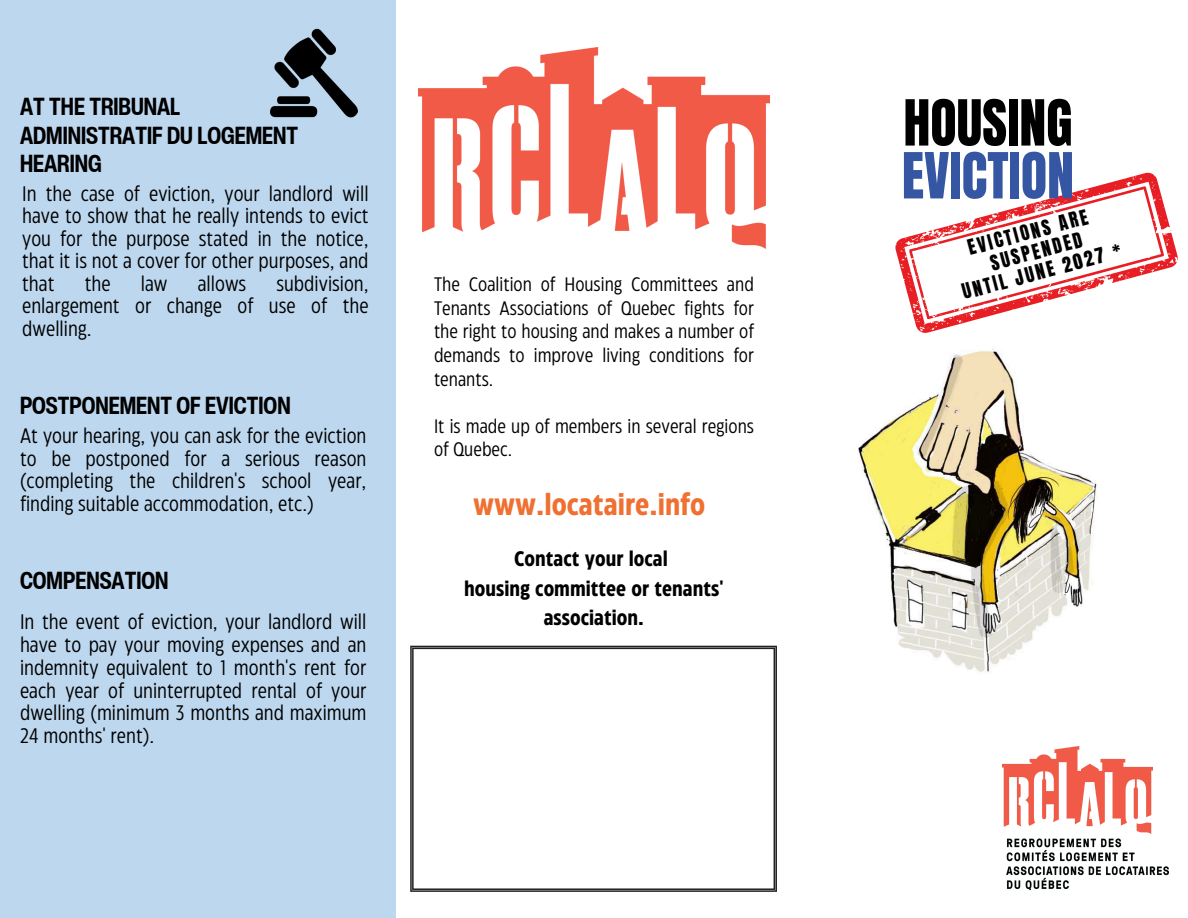
<style>
.page{position:relative;width:1188px;height:918px;background:#fff}
.page>*{position:absolute;margin:0;border:0;box-sizing:border-box;transform-origin:0 0}
.t1{font:54px/52.8px "Anton";color:#3556a3}
.t2{font:700 30px "Eastman Condensed";color:#ef7031}
.t3{font:700 condensed 24px/28.2px "Helvetica Now Display";color:#000}
.t4{font:21px/22.5px "Eastman Condensed";color:#000;text-align:justify}
.t5{font:700 21px/29.2px "Eastman Condensed";color:#000;text-align:center}
.t6{font:19.5px/23.7px "Eastman Condensed";color:#000;text-align:justify}
.t7{font:18.15px "Anton";color:#000}
.s1{color:#000}
</style>
<div class="page">
<div style="left:0;top:0;width:396px;height:918px;background:#bdd7ee"></div>
<img style="left:1002px;top:747px;width:151px;height:72px">
<img style="left:1003px;top:819px;width:165px;height:72px">
<img style="left:418px;top:47px;width:351px;height:201px">
<svg style="left:410px;top:646px;width:367px;height:246px"></svg>
<img style="left:858px;top:349px;width:239px;height:323px">
<svg style="left:895px;top:172px;width:283px;height:161px"></svg>
<img style="left:270px;top:28px;width:88px;height:90px">
<h5 class="t3" style="left:20px;top:92px;width:280px">AT THE TRIBUNAL<br>ADMINISTRATIF DU LOGEMENT<br>HEARING</h5>
<h3 class="t4" style="left:22px;top:184px;width:348px">In the case of eviction, your landlord will have to show that he really intends to evict you for the purpose stated in the notice, that it is not a cover for other purposes, and that</h3>
<h3 class="t4" style="left:22px;top:274px;width:348px;text-indent:254px">subdivision, enlargement or change of use of the dwelling.</h3>
<h3 class="t4" style="left:85px;top:274px;width:27px">the</h3>
<h3 class="t4" style="left:141px;top:274px;width:28px">law</h3>
<h3 class="t4" style="left:198px;top:274px;width:50px">allows</h3>
<h5 class="t3" style="left:20px;top:391px;width:272px">POSTPONEMENT OF EVICTION</h5>
<p class="t4" style="left:20px;top:426px;width:348px">At your hearing, you can ask for the eviction to be postponed for a serious reason (completing the children's school year, finding suitable accommodation, etc.)</p>
<h5 class="t3" style="left:20px;top:566px;width:150px">COMPENSATION</h5>
<h5 class="t4" style="left:20px;top:612px;width:348px">In the event of eviction, your landlord will have to pay your moving expenses and an indemnity equivalent to 1 month's rent for each year of uninterrupted rental of your dwelling (minimum 3 months and maximum 24 months' rent).</h5>
<h3 class="t6" style="left:434px;top:274px;width:321px">The Coalition of Housing Committees and Tenants Associations of Quebec fights for the right to housing and makes a number of demands to improve living conditions for tenants.</h3>
<h5 class="t6" style="left:434px;top:415px;width:321px">It is made up of members in several regions of Quebec.</h5>
<h3 class="t2" style="left:473px;top:493px;width:234px">www.locataire.info</h3>
<p class="t5" style="left:464px;top:546px;width:261px">Contact your local<br>housing committee or tenants' association.</p>
<h1 class="t1" style="left:902px;top:97px;width:174px"><span class="s1">HOUSING<br></span>EVICTION</h1>
<h2 class="t7" style="left:965px;top:235px;width:125px;rotate:-15deg">EVICTIONS ARE</h2>
<h4 class="t7" style="left:987px;top:251px;width:96px;rotate:-15deg">SUSPENDED</h4>
<p class="t7" style="left:959px;top:280px;width:165px;rotate:-15deg">UNTIL JUNE 2027 *</p>
</div>
